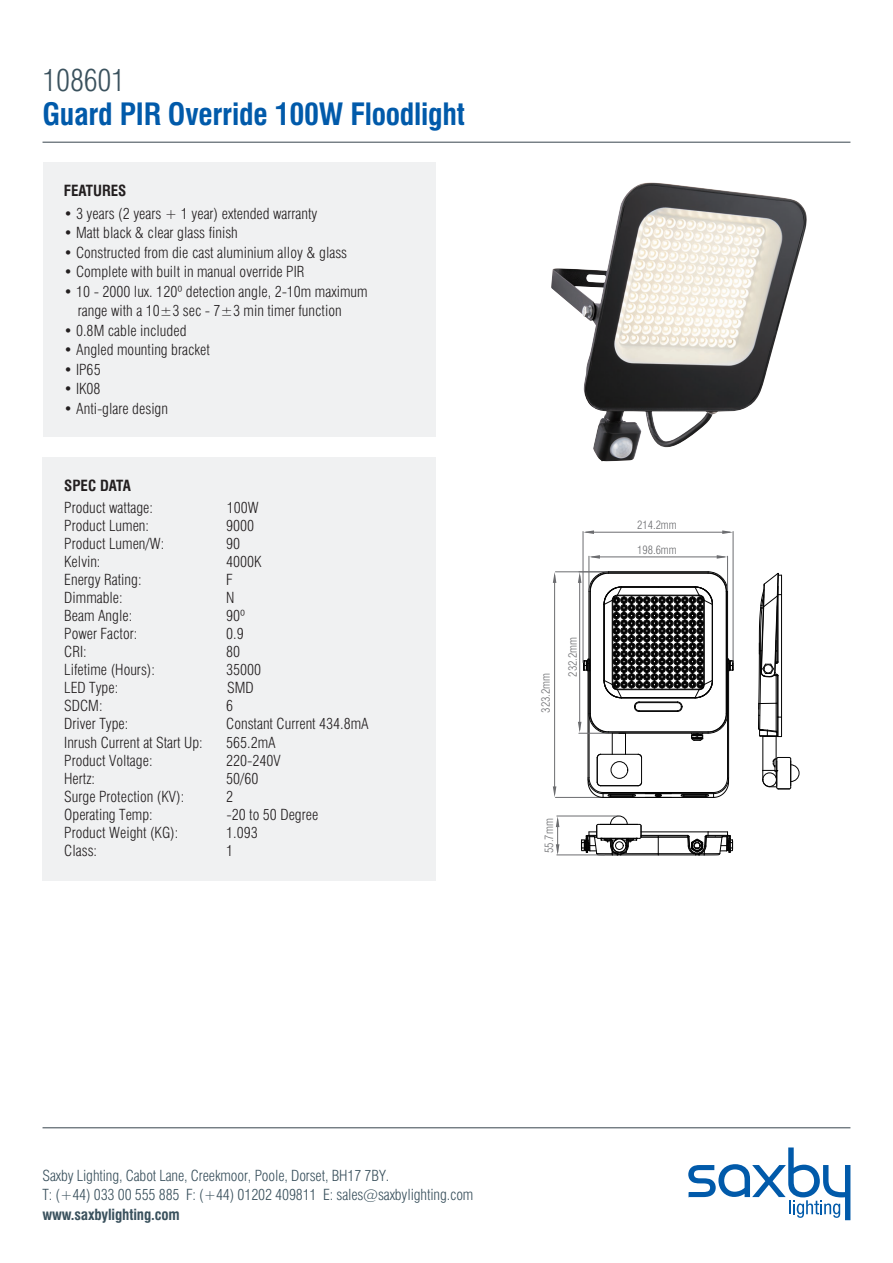
<style>
.page{position:relative;width:893px;height:1263px;background:#fff}
.page>*{position:absolute;margin:0;border:0;box-sizing:border-box;transform-origin:0 0}
.t1{font:700 condensed 30px "Swiss 721 BT";letter-spacing:-.01em;color:#015aaa}
.t2{font:300 condensed 30px "Swiss 721 BT";letter-spacing:-.01em;color:#3a515d}
.t3{font:300 condensed 15px/19.5px "Swiss 721 BT";color:#231f20}
.t4{font:300 condensed 15px/19.5px "Swiss 721 BT";letter-spacing:-.01em;color:#3a515d}
.t5{font:700 condensed 15px "Swiss 721 BT";letter-spacing:-.01em;color:#3a515d}
.t6{font:700 condensed 15px "Swiss 721 BT";color:#231f20}
.t7{font:300 condensed 11.4px "Swiss 721 BT";color:#6c6d70}
</style>
<div class="page">
<hr style="left:43px;top:142px;width:807px;height:1px;background:#38454d">
<div style="left:43px;top:163px;width:393px;height:274px;background:#f0f1f2"></div>
<div style="left:43px;top:457px;width:393px;height:423px;background:#f0f1f2"></div>
<svg style="left:590px;top:555px;width:10px;height:4px"></svg>
<svg style="left:553px;top:786px;width:3px;height:11px"></svg>
<svg style="left:717px;top:555px;width:10px;height:4px"></svg>
<svg style="left:556px;top:816px;width:3px;height:11px"></svg>
<svg style="left:556px;top:844px;width:3px;height:11px"></svg>
<svg style="left:553px;top:572px;width:3px;height:11px"></svg>
<svg style="left:758px;top:573px;width:41px;height:217px"></svg>
<hr style="left:641px;top:832px;width:67px;height:1px;background:#030303">
<hr style="left:641px;top:835px;width:47px;height:1px;background:#030303">
<hr style="left:641px;top:836px;width:47px;height:1px;background:#030303">
<hr style="left:658px;top:853px;width:36px;height:1px;background:#030303">
<hr style="left:658px;top:855px;width:38px;height:1px;background:#030303">
<hr style="left:658px;top:837px;width:30px;height:1px;background:#030303">
<svg style="left:687px;top:831px;width:46px;height:25px"></svg>
<svg style="left:581px;top:815px;width:78px;height:41px"></svg>
<hr style="left:557px;top:816px;width:61px;height:1px;background:#6c6d70">
<hr style="left:557px;top:855px;width:47px;height:1px;background:#6c6d70">
<hr style="left:557px;top:819px;width:1px;height:33px;background:#6c6d70">
<hr style="left:555px;top:571px;width:154px;height:1px;background:#6c6d70">
<hr style="left:555px;top:797px;width:159px;height:1px;background:#6c6d70">
<hr style="left:554px;top:575px;width:1px;height:219px;background:#6c6d70">
<svg style="left:578px;top:571px;width:156px;height:227px"></svg>
<hr style="left:579px;top:733px;width:32px;height:1px;background:#6c6d70">
<hr style="left:579px;top:576px;width:1px;height:154px;background:#6c6d70">
<hr style="left:589px;top:556px;width:1px;height:35px;background:#6c6d70">
<hr style="left:727px;top:556px;width:1px;height:35px;background:#6c6d70">
<hr style="left:592px;top:557px;width:132px;height:1px;background:#6c6d70">
<svg style="left:584px;top:530px;width:10px;height:4px"></svg>
<svg style="left:722px;top:530px;width:11px;height:4px"></svg>
<hr style="left:583px;top:531px;width:1px;height:131px;background:#6c6d70">
<hr style="left:733px;top:531px;width:1px;height:131px;background:#6c6d70">
<hr style="left:586px;top:532px;width:144px;height:1px;background:#6c6d70">
<svg style="left:688px;top:1147px;width:162px;height:73px"></svg>
<hr style="left:43px;top:1127px;width:807px;height:1px;background:#38454d">
<img style="left:551px;top:183px;width:256px;height:278px">
<h1 class="t2" style="left:43px;top:62px;width:84px">108601</h1>
<h1 class="t1" style="left:43px;top:96px;width:424px">Guard PIR Override 100W Floodlight</h1>
<p class="t6" style="left:64px;top:181px;width:64px">FEATURES</p>
<p class="t3" style="left:64px;top:203px;width:255px">• 3 years (2 years + 1 year) extended warranty</p>
<p class="t3" style="left:64px;top:223px;width:176px">• Matt black &amp; clear glass finish</p>
<p class="t3" style="left:64px;top:242px;width:285px">• Constructed from die cast aluminium alloy &amp; glass</p>
<p class="t3" style="left:64px;top:262px;width:242px">• Complete with built in manual override PIR</p>
<p class="t3" style="left:78px;top:281px;width:291px;text-indent:-14px">• 10 - 2000 lux. 120º detection angle, 2-10m maximum range with a 10±3 sec - 7±3 min timer function</p>
<p class="t3" style="left:64px;top:320px;width:124px">• 0.8M cable included</p>
<p class="t3" style="left:64px;top:340px;width:148px">• Angled mounting bracket</p>
<p class="t3" style="left:64px;top:359px;width:38px">• IP65</p>
<p class="t3" style="left:64px;top:379px;width:38px">• IK08</p>
<p class="t3" style="left:64px;top:398px;width:106px">• Anti-glare design</p>
<p class="t6" style="left:64px;top:476px;width:68px">SPEC DATA</p>
<p class="t3" style="left:64px;top:498px;width:90px">Product wattage:</p>
<p class="t3" style="left:227px;top:498px;width:33px">100W</p>
<p class="t3" style="left:64px;top:516px;width:86px">Product Lumen:</p>
<p class="t3" style="left:226px;top:516px;width:30px">9000</p>
<p class="t3" style="left:64px;top:534px;width:101px">Product Lumen/W:</p>
<p class="t3" style="left:226px;top:534px;width:16px">90</p>
<p class="t3" style="left:64px;top:552px;width:38px">Kelvin:</p>
<p class="t3" style="left:226px;top:552px;width:37px">4000K</p>
<p class="t3" style="left:64px;top:570px;width:79px">Energy Rating:</p>
<p class="t3" style="left:226px;top:570px;width:8px">F</p>
<p class="t3" style="left:64px;top:588px;width:60px">Dimmable:</p>
<p class="t3" style="left:226px;top:588px;width:10px">N</p>
<p class="t3" style="left:64px;top:606px;width:70px">Beam Angle:</p>
<p class="t3" style="left:226px;top:606px;width:21px">90º</p>
<p class="t3" style="left:64px;top:624px;width:75px">Power Factor:</p>
<p class="t3" style="left:226px;top:624px;width:19px">0.9</p>
<p class="t3" style="left:64px;top:642px;width:24px">CRI:</p>
<p class="t3" style="left:226px;top:642px;width:16px">80</p>
<p class="t3" style="left:64px;top:660px;width:92px">Lifetime (Hours):</p>
<p class="t3" style="left:226px;top:660px;width:37px">35000</p>
<p class="t3" style="left:64px;top:678px;width:55px">LED Type:</p>
<p class="t3" style="left:227px;top:678px;width:28px">SMD</p>
<p class="t3" style="left:64px;top:696px;width:40px">SDCM:</p>
<p class="t3" style="left:226px;top:696px;width:9px">6</p>
<p class="t3" style="left:64px;top:714px;width:66px">Driver Type:</p>
<p class="t3" style="left:226px;top:714px;width:144px">Constant Current 434.8mA</p>
<p class="t3" style="left:64px;top:733px;width:140px">Inrush Current at Start Up:</p>
<p class="t3" style="left:226px;top:733px;width:51px">565.2mA</p>
<p class="t3" style="left:64px;top:751px;width:90px">Product Voltage:</p>
<p class="t3" style="left:226px;top:751px;width:56px">220-240V</p>
<p class="t3" style="left:64px;top:769px;width:32px">Hertz:</p>
<p class="t3" style="left:226px;top:769px;width:34px">50/60</p>
<p class="t3" style="left:64px;top:787px;width:121px">Surge Protection (KV):</p>
<p class="t3" style="left:226px;top:787px;width:9px">2</p>
<p class="t3" style="left:64px;top:805px;width:90px">Operating Temp:</p>
<p class="t3" style="left:226px;top:805px;width:93px">-20 to 50 Degree</p>
<p class="t3" style="left:64px;top:823px;width:116px">Product Weight (KG):</p>
<p class="t3" style="left:226px;top:823px;width:33px">1.093</p>
<p class="t3" style="left:64px;top:841px;width:34px">Class:</p>
<p class="t3" style="left:226px;top:841px;width:9px">1</p>
<p class="t7" style="left:539px;top:713px;width:41px;rotate:-90deg">323.2mm</p>
<p class="t7" style="left:566px;top:677px;width:41px;rotate:-90deg">232.2mm</p>
<p class="t7" style="left:542px;top:853px;width:36px;rotate:-90deg">55.7mm</p>
<p class="t7" style="left:637px;top:518px;width:41px">214.2mm</p>
<p class="t7" style="left:637px;top:543px;width:41px">198.6mm</p>
<p class="t4" style="left:43px;top:1166px;width:432px">Saxby Lighting, Cabot Lane, Creekmoor, Poole, Dorset, BH17 7BY.<br>T: (+44) 033 00 555 885 F: (+44) 01202 409811 E: sales@saxbylighting.com</p>
<p class="t5" style="left:43px;top:1205px;width:139px">www.saxbylighting.com</p>
</div>
